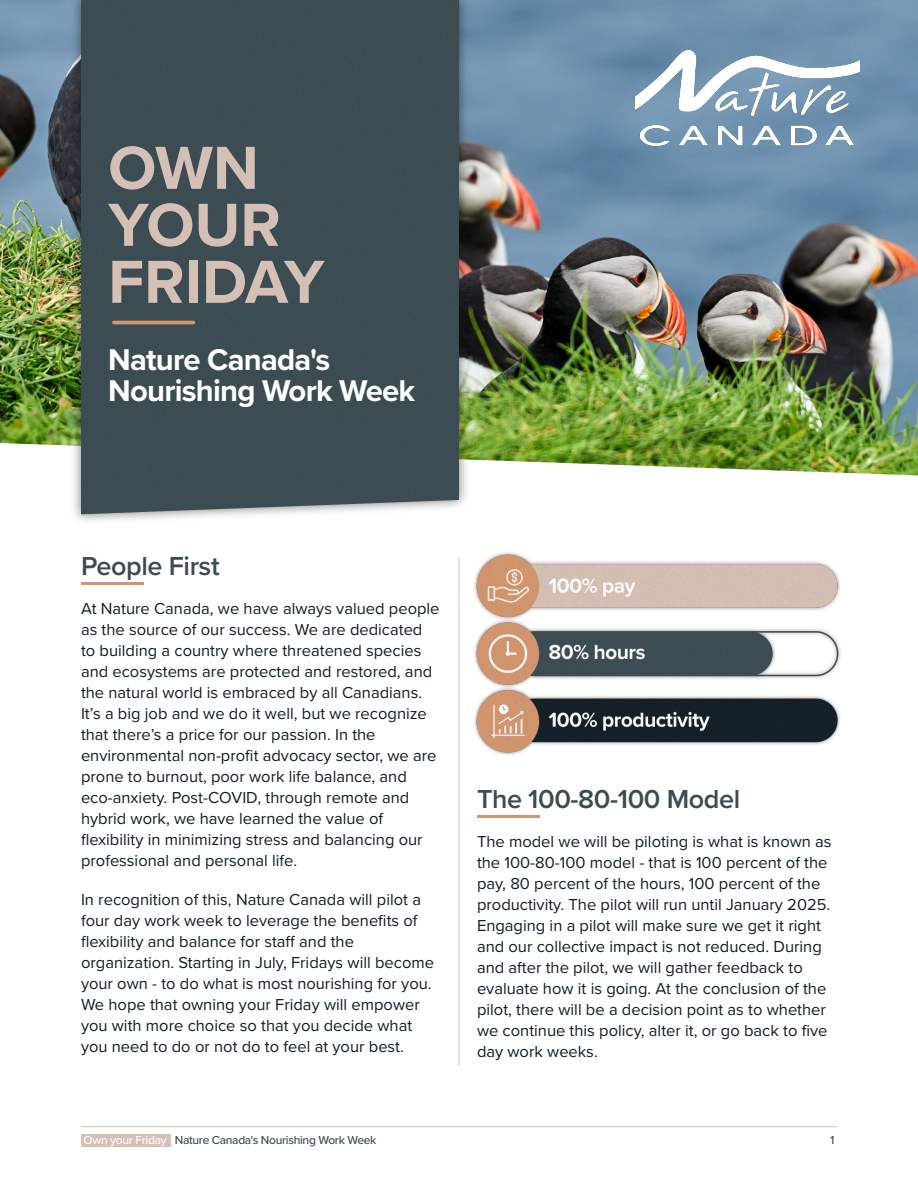
<style>
.page{position:relative;width:918px;height:1188px;background:#fff}
.page>*{position:absolute;margin:0;border:0;box-sizing:border-box;transform-origin:0 0}
.t1{font:700 63px/57px "Proxima Nova";color:#d5c0b5}
.t2{font:700 31.05px/31px "Proxima Nova";letter-spacing:-.025em;color:#fff}
.t3{font:600 27px "Proxima Nova";letter-spacing:-.015em;color:#3c4c52}
.t4{font:16.5px/21px "Proxima Nova";color:#111e27}
.t5{font:500 12px "Proxima Nova";letter-spacing:-.025em;color:#3c4c52}
.s1{color:#fff}
</style>
<div class="page">
<img style="left:0;top:0;width:918px;height:475px">
<hr style="left:459px;top:557px;width:1px;height:509px;background:#d5c0b5">
<hr style="left:81px;top:582px;width:63px;height:3px;background:#d2966e">
<hr style="left:477px;top:815px;width:63px;height:3px;background:#d2966e">
<img style="left:474px;top:552px;width:367px;height:203px">
<hr style="left:81px;top:1126px;width:756px;height:1px;background:#d5c0b5">
<div style="left:81px;top:1134px;width:90px;height:13px;background:#d5c0b5"></div>
<img style="left:70px;top:0;width:400px;height:521px">
<div style="left:81px;top:0;width:378px;height:514px;background:#3c4c52"></div>
<hr style="left:114px;top:321px;width:79px;height:3px;background:#d2966e">
<img style="left:635px;top:50px;width:225px;height:96px">
<h1 class="t1" style="left:108px;top:142px;width:218px">OWN<br>YOUR<br>FRIDAY</h1>
<h2 class="t2" style="left:108px;top:345px;width:308px">Nature Canada's<br>Nourishing Work Week</h2>
<h3 class="t3" style="left:81px;top:554px;width:140px">People First</h3>
<p class="t4" style="left:81px;top:599px;width:360px">At Nature Canada, we have always valued people as the source of our success. We are dedicated to building a country where threatened species and ecosystems are protected and restored, and the natural world is embraced by all Canadians.<br>It’s a big job and we do it well, but we recognize that there’s a price for our passion. In the environmental non-profit advocacy sector, we are prone to burnout, poor work life balance, and eco-anxiety. Post-COVID, through remote and hybrid work, we have learned the value of flexibility in minimizing stress and balancing our professional and personal life.</p>
<p class="t4" style="left:81px;top:890px;width:355px">In recognition of this, Nature Canada will pilot a four day work week to leverage the benefits of flexibility and balance for staff and the organization. Starting in July, Fridays will become your own - to do what is most nourishing for you.<br>We hope that owning your Friday will empower you with more choice so that you decide what you need to do or not do to feel at your best.</p>
<h3 class="t3" style="left:477px;top:787px;width:265px">The 100-80-100 Model</h3>
<p class="t4" style="left:477px;top:832px;width:356px">The model we will be piloting is what is known as the 100-80-100 model - that is 100 percent of the pay, 80 percent of the hours, 100 percent of the productivity. The pilot will run until January 2025.<br>Engaging in a pilot will make sure we get it right and our collective impact is not reduced. During and after the pilot, we will gather feedback to evaluate how it is going. At the conclusion of the pilot, there will be a decision point as to whether we continue this policy, alter it, or go back to five day work weeks.</p>
<p class="t5" style="left:84px;top:1134px;width:294px"><span class="s1">Own your Friday</span> Nature Canada's Nourishing Work Week</p>
<p class="t5" style="left:830px;top:1134px;width:6px">1</p>
</div>
